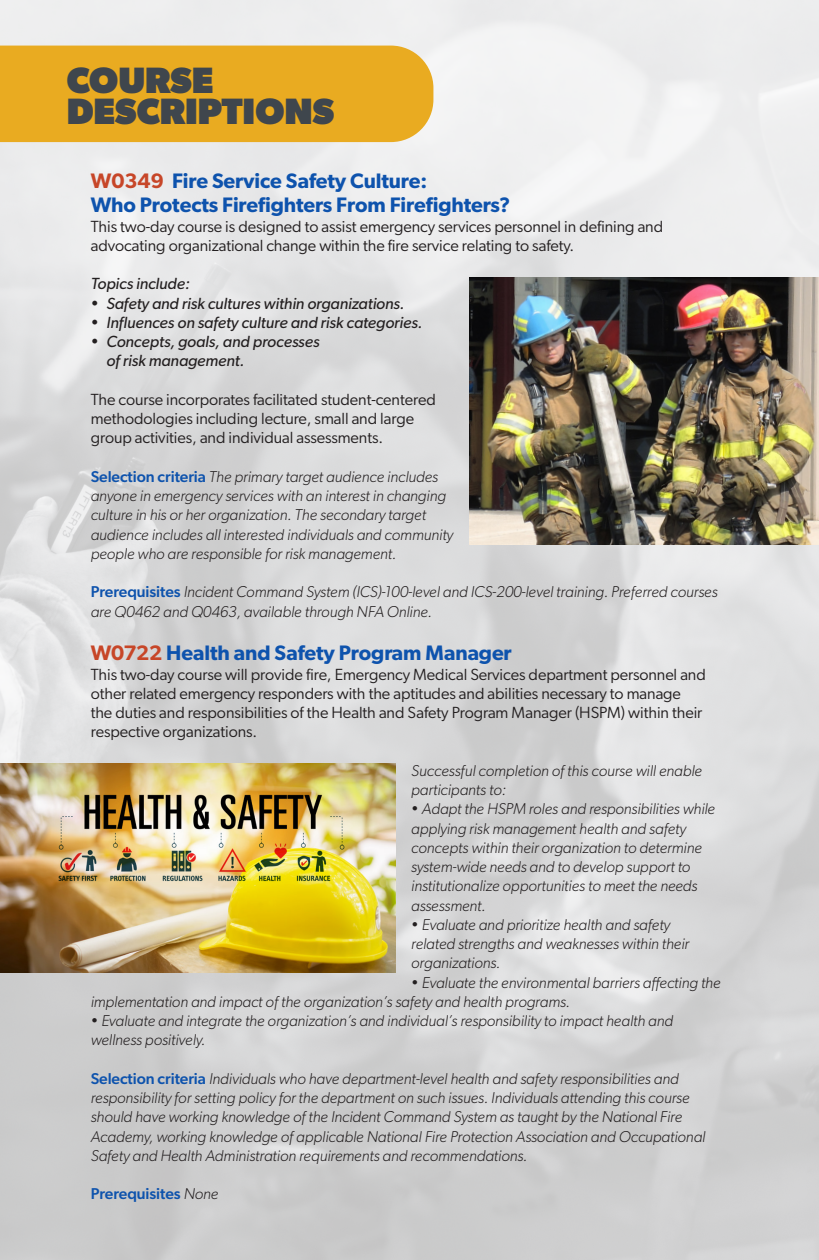
<style>
.page{position:relative;width:819px;height:1260px;background:#fff}
.page>*{position:absolute;margin:0;border:0;box-sizing:border-box;transform-origin:0 0}
.t1{font:800 36.75px "Gibson";color:#3f464d}
.t2{font:600 21px "Gibson";letter-spacing:-.005em;color:#0e53ad}
.t3{font:16.1px/19.2px "Gibson";letter-spacing:-.005em;color:#231f20}
.t4{font:italic 16.1px "Gibson";letter-spacing:-.005em;color:#231f20}
.t5{font:italic 300 15.75px/19.2px "Gibson";letter-spacing:-.005em;color:#231f20}
.t6{font:500 15.75px "Gibson";letter-spacing:-.005em;color:#0e53ad}
.s1{color:#c74628}
.s2{font-weight:500;font-style:normal;color:#0e53ad}
.s3{font-weight:300;font-style:italic;color:#231f20}
</style>
<div class="page">
<img style="left:0;top:0;width:819px;height:1260px">
<div style="left:0;top:46px;width:433px;height:96px;background:#e9ab21"></div>
<img style="left:470px;top:277px;width:349px;height:267px">
<img style="left:0;top:764px;width:396px;height:209px">
<p class="t1" style="left:67px;top:58px;width:148px">COURSE</p>
<p class="t1" style="left:67px;top:90px;width:269px">DESCRIPTIONS</p>
<p class="t2" style="left:91px;top:168px;width:338px"><span class="s1">W0349</span> Fire Service Safety Culture:</p>
<p class="t2" style="left:91px;top:193px;width:421px">Who Protects Firefighters From Firefighters?</p>
<p class="t3" style="left:91px;top:216px;width:574px">This two-day course is designed to assist emergency services personnel in defining and advocating organizational change within the fire service relating to safety.</p>
<p class="t4" style="left:91px;top:274px;width:101px">Topics include:</p>
<p class="t4" style="left:91px;top:293px;width:315px">• Safety and risk cultures within organizations.</p>
<p class="t4" style="left:91px;top:313px;width:333px">• Influences on safety culture and risk categories.</p>
<p class="t4" style="left:91px;top:332px;width:230px">• Concepts, goals, and processes</p>
<p class="t4" style="left:106px;top:351px;width:140px">of risk management.</p>
<p class="t3" style="left:91px;top:389px;width:347px">The course incorporates facilitated student-centered methodologies including lecture, small and large group activities, and individual assessments.</p>
<p class="t5" style="left:91px;top:467px;width:364px"><span class="s2">Selection criteria</span> The primary target audience includes anyone in emergency services with an interest in changing culture in his or her organization. The secondary target audience includes all interested individuals and community people who are responsible for risk management.</p>
<p class="t5" style="left:91px;top:582px;width:629px"><span class="s2">Prerequisites</span> Incident Command System (ICS)-100-level and ICS-200-level training. Preferred courses are Q0462 and Q0463, available through NFA Online.</p>
<p class="t2" style="left:91px;top:641px;width:423px"><span class="s1">W0722</span> Health and Safety Program Manager</p>
<p class="t3" style="left:91px;top:664px;width:617px">This two-day course will provide fire, Emergency Medical Services department personnel and other related emergency responders with the aptitudes and abilities necessary to manage the duties and responsibilities of the Health and Safety Program Manager (HSPM) within their respective organizations.</p>
<p class="t5" style="left:411px;top:761px;width:293px">Successful completion of this course will enable participants to:</p>
<p class="t5" style="left:411px;top:799px;width:306px">• Adapt the HSPM roles and responsibilities while applying risk management health and safety concepts within their organization to determine system-wide needs and to develop support to institutionalize opportunities to meet the needs assessment.</p>
<p class="t5" style="left:411px;top:915px;width:279px">• Evaluate and prioritize health and safety related strengths and weaknesses within their organizations.</p>
<p class="t5" style="left:91px;top:972px;width:631px;text-indent:321px">• Evaluate the environmental barriers affecting the implementation and impact of the organization’s safety and health programs.</p>
<p class="t5" style="left:91px;top:1011px;width:584px">• Evaluate and integrate the organization’s and individual’s responsibility to impact health and wellness positively.</p>
<p class="t5" style="left:91px;top:1069px;width:616px"><span class="s2">Selection criteria</span> Individuals who have department-level health and safety responsibilities and responsibility for setting policy for the department on such issues. Individuals attending this course should have working knowledge of the Incident Command System as taught by the National Fire Academy, working knowledge of applicable National Fire Protection Association and Occupational Safety and Health Administration requirements and recommendations.</p>
<p class="t6" style="left:91px;top:1184px;width:129px">Prerequisites <span class="s3">None</span></p>
</div>
